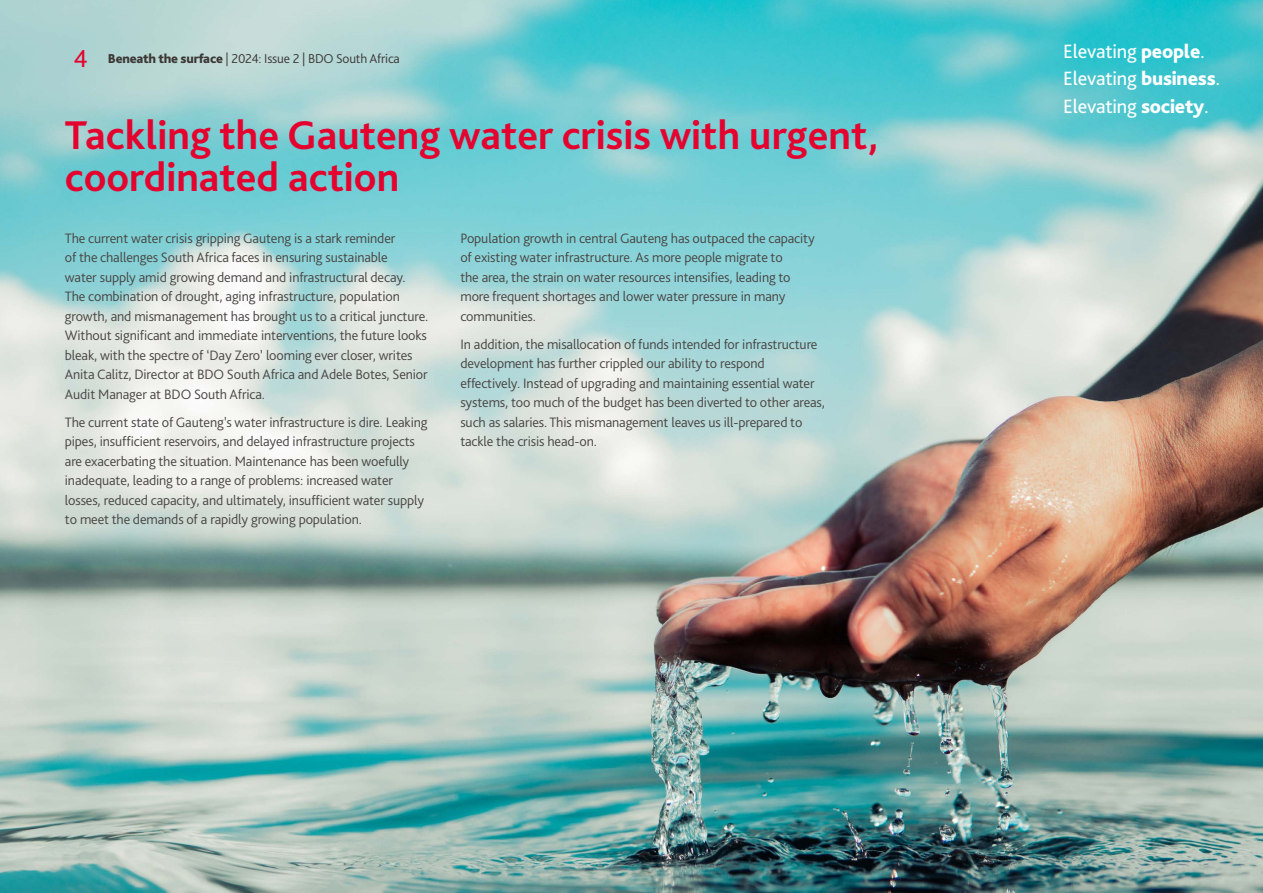
<style>
.page{position:relative;width:1263px;height:893px;background:#fff}
.page>*{position:absolute;margin:0;border:0;box-sizing:border-box;transform-origin:0 0}
.t1{font:700 42px/42px "Bliss Pro";color:#e4032e}
.t2{font:20.25px/27.5px "Bliss Pro";letter-spacing:-.01em;color:#fff}
.t3{font:300 14.25px/19.5px "Bliss Pro";letter-spacing:-.01em;color:#484542}
.t4{font:300 13.5px "Bliss Pro";letter-spacing:-.015em;color:#3c3734}
.s1{font-weight:400;font-size:25.5px;color:#e4032e}
.s2{font-weight:800}
</style>
<div class="page">
<img style="left:0;top:0;width:1263px;height:893px">
<p class="t4" style="left:73px;top:50px;width:328px"><span class="s1">4</span> <span class="s2">Beneath the surface</span> | 2024: Issue 2 | BDO South Africa</p>
<h1 class="t1" style="left:65px;top:113px;width:815px">Tackling the Gauteng water crisis with urgent, coordinated action</h1>
<p class="t3" style="left:65px;top:228px;width:365px">The current water crisis gripping Gauteng is a stark reminder<br>of the challenges South Africa faces in ensuring sustainable<br>water supply amid growing demand and infrastructural decay.<br>The combination of drought, aging infrastructure, population growth, and mismanagement has brought us to a critical juncture.<br>Without significant and immediate interventions, the future looks bleak, with the spectre of ‘Day Zero’ looming ever closer, writes Anita Calitz, Director at BDO South Africa and Adele Botes, Senior Audit Manager at BDO South Africa.</p>
<p class="t3" style="left:65px;top:412px;width:364px">The current state of Gauteng’s water infrastructure is dire. Leaking pipes, insufficient reservoirs, and delayed infrastructure projects are exacerbating the situation. Maintenance has been woefully inadequate, leading to a range of problems: increased water losses, reduced capacity, and ultimately, insufficient water supply to meet the demands of a rapidly growing population.</p>
<p class="t3" style="left:460px;top:228px;width:356px">Population growth in central Gauteng has outpaced the capacity of existing water infrastructure. As more people migrate to<br>the area, the strain on water resources intensifies, leading to more frequent shortages and lower water pressure in many communities.</p>
<p class="t3" style="left:460px;top:334px;width:366px">In addition, the misallocation of funds intended for infrastructure development has further crippled our ability to respond effectively. Instead of upgrading and maintaining essential water systems, too much of the budget has been diverted to other areas, such as salaries. This mismanagement leaves us ill-prepared to tackle the crisis head-on.</p>
<h2 class="t2" style="left:1063px;top:37px;width:159px">Elevating <span class="s2">people</span>.<br>Elevating <span class="s2">business</span>.<br>Elevating <span class="s2">society</span>.</h2>
</div>
